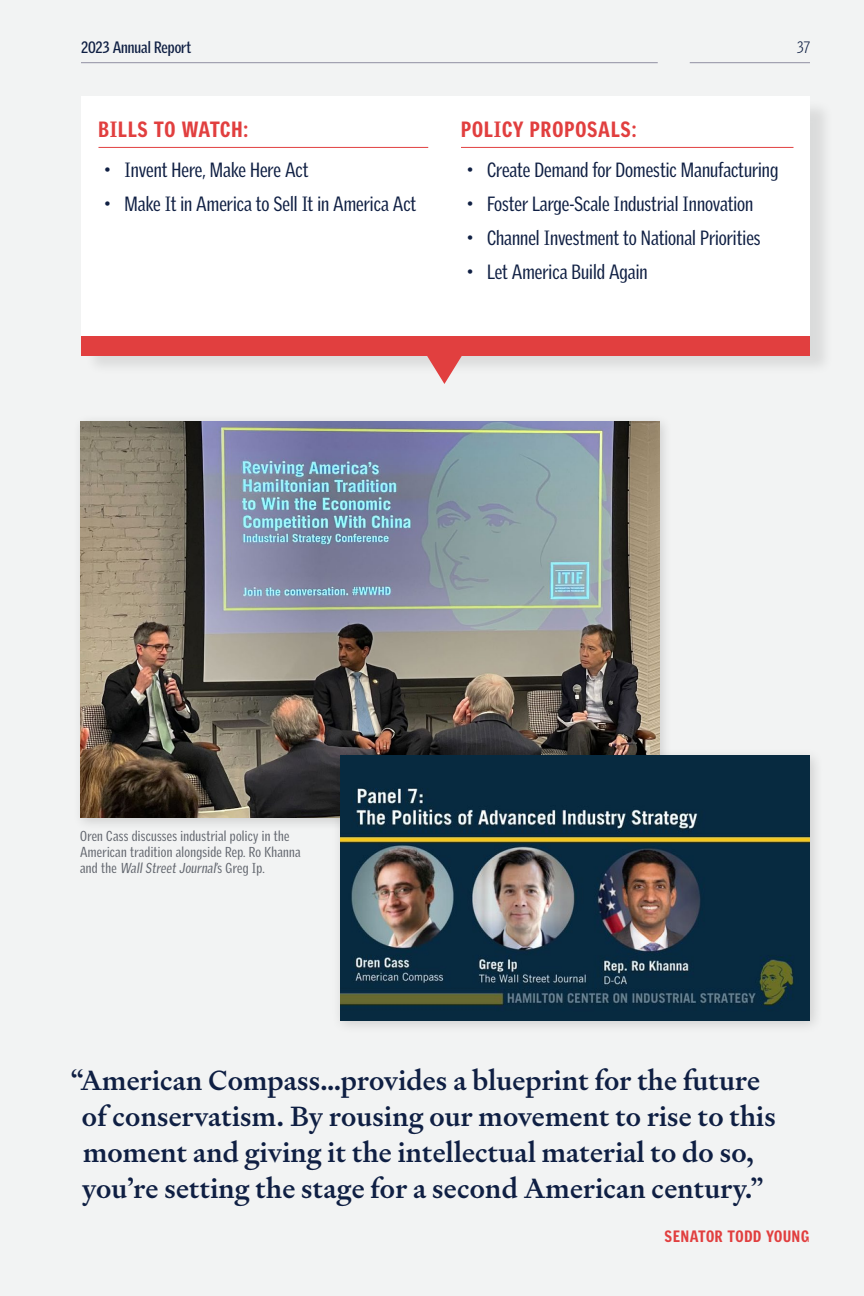
<style>
.page{position:relative;width:864px;height:1296px;background:#f2f3f3}
.page>*{position:absolute;margin:0;border:0;box-sizing:border-box;transform-origin:0 0}
.In_Body_Pull_Quote{font:500 28px/36px "Signifier";letter-spacing:.005em;color:#0f1f43;text-align:center}
.Callout_Header{font:900 21.4px "Griffith Gothic Cond";letter-spacing:.04em;color:#e13f3f}
.t1{font:20px "Griffith Gothic Cond";color:#0f1f43}
.t2{font:700 16px "Griffith Gothic Cond";color:#0f1f43}
.Quote_Author{font:900 16px "Griffith Gothic Cond";letter-spacing:.05em;color:#e13f3f}
.Page_Number{font:300 16px "Griffith Gothic Cond";color:#0f1f43}
.Photo_caption{font:14px/16px "Griffith Gothic Cond";letter-spacing:.02em;color:#62666e}
</style>
<div class="page">
<div style="left:84px;top:98px;width:751px;height:278px;background:#000;opacity:.1"></div>
<div style="left:81px;top:96px;width:729px;height:255px;background:#fff"></div>
<div style="left:81px;top:336px;width:729px;height:20px;background:#e13f3f"></div>
<svg style="left:425px;top:356px;width:39px;height:28px"></svg>
<hr style="left:461px;top:147px;width:333px;height:1px;background:#e13f3f">
<hr style="left:98px;top:147px;width:330px;height:1px;background:#e13f3f">
<div style="left:72px;top:413px;width:601px;height:419px;background:#000;opacity:.15"></div>
<img style="left:80px;top:421px;width:579px;height:397px">
<div style="left:331px;top:747px;width:494px;height:288px;background:#000;opacity:.15"></div>
<img style="left:340px;top:756px;width:470px;height:264px">
<hr style="left:690px;top:62px;width:120px;height:1px;background:#918fa2">
<hr style="left:81px;top:62px;width:577px;height:1px;background:#918fa2">
<p class="t2" style="left:81px;top:38px;width:112px">2023 Annual Report</p>
<p class="Page_Number" style="left:797px;top:38px;width:14px">37</p>
<p class="Callout_Header" style="left:98px;top:117px;width:151px">BILLS TO WATCH:</p>
<p class="t1" style="left:104px;top:158px;width:206px">• Invent Here, Make Here Act</p>
<p class="t1" style="left:104px;top:192px;width:313px">• Make It in America to Sell It in America Act</p>
<p class="Callout_Header" style="left:461px;top:117px;width:177px">POLICY PROPOSALS:</p>
<p class="t1" style="left:467px;top:158px;width:313px">• Create Demand for Domestic Manufacturing</p>
<p class="t1" style="left:467px;top:192px;width:288px">• Foster Large-Scale Industrial Innovation</p>
<p class="t1" style="left:467px;top:226px;width:295px">• Channel Investment to National Priorities</p>
<p class="t1" style="left:467px;top:260px;width:182px">• Let America Build Again</p>
<p class="Photo_caption" style="left:80px;top:828px;width:222px">Oren Cass discusses industrial policy in the<br>American tradition alongside Rep. Ro Khanna a n d t h e Wall Street Journal’s G r e g I p.</p>
<p class="In_Body_Pull_Quote" style="left:71px;top:1063px;width:707px">“American Compass…provides a blueprint for the future of conservatism. By rousing our movement to rise to this moment and giving it the intellectual material to do so, you’re setting the stage for a second American century.”</p>
<p class="Quote_Author" style="left:665px;top:1227px;width:146px">SENATOR TODD YOUNG</p>
</div>
